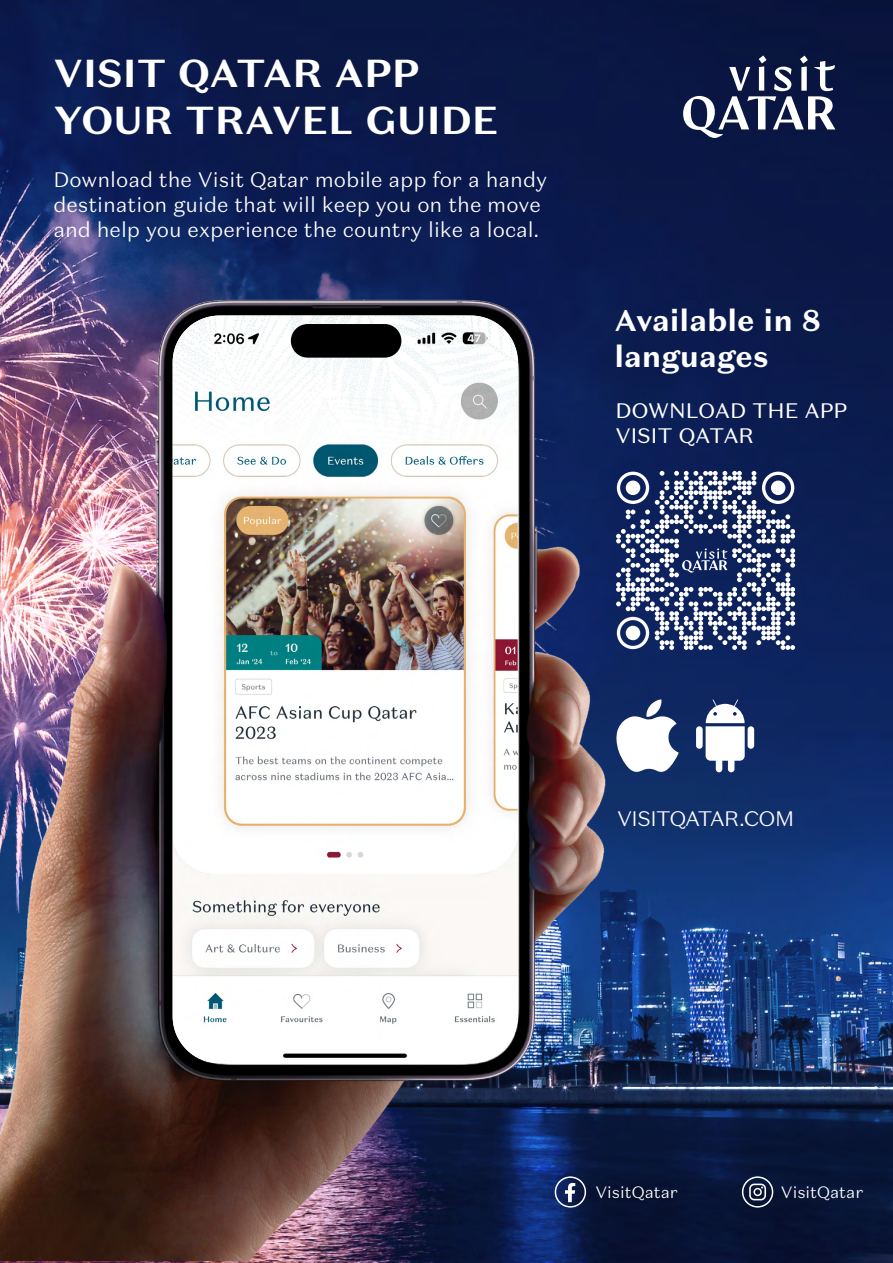
<style>
.page{position:relative;width:893px;height:1263px;background:#fff}
.page>*{position:absolute;margin:0;border:0;box-sizing:border-box;transform-origin:0 0}
.t1{font:700 39px/46.8px "Test Domaine Sans Text";color:#fff}
.t2{font:700 30px/36px "Test Domaine Sans Text";color:#fff}
.t3{font:300 21px/25.2px "Test Domaine Sans Text";color:#fff}
.t4{font:21px/25.2px "Test Domaine Sans Text";color:#fff}
.t5{font:300 21px "Test Domaine Sans Text";letter-spacing:-.03em;color:#fff}
.t6{font:300 16.5px "Test Domaine Sans Text";color:#fff}
</style>
<div class="page">
<img style="left:0;top:0;width:893px;height:1263px">
<img style="left:0;top:87px;width:616px;height:1173px">
<div style="left:555px;top:1176px;width:31px;height:31px;border:2px solid #fff;border-radius:50%"></div>
<svg style="left:565px;top:1183px;width:10px;height:19px"></svg>
<div style="left:742px;top:1176px;width:31px;height:31px;border:2px solid #fff;border-radius:50%"></div>
<svg style="left:749px;top:1183px;width:17px;height:17px"></svg>
<div style="left:696px;top:726px;width:7px;height:23px;background:#fff;border-radius:3px"></div>
<div style="left:748px;top:726px;width:6px;height:23px;background:#fff;border-radius:3px"></div>
<svg style="left:706px;top:699px;width:39px;height:73px"></svg>
<svg style="left:616px;top:699px;width:63px;height:73px"></svg>
<svg style="left:683px;top:55px;width:152px;height:83px"></svg>
<svg style="left:616px;top:471px;width:179px;height:179px"></svg>
<img style="left:173px;top:315px;width:345px;height:748px">
<div style="left:291px;top:324px;width:110px;height:34px;background:#000;border-radius:17px"></div>
<h1 class="t1" style="left:53px;top:50px;width:447px">VISIT QATAR APP<br>YOUR TRAVEL GUIDE</h1>
<p class="t3" style="left:53px;top:167px;width:495px">Download the Visit Qatar mobile app for a handy destination guide that will keep you on the move and help you experience the country like a local.</p>
<h2 class="t2" style="left:614px;top:303px;width:208px">Available in 8 languages</h2>
<p class="t4" style="left:615px;top:398px;width:233px">DOWNLOAD THE APP<br>VISIT QATAR</p>
<p class="t5" style="left:617px;top:805px;width:179px">VISITQATAR.COM</p>
<p class="t6" style="left:595px;top:1182px;width:84px">VisitQatar</p>
<p class="t6" style="left:781px;top:1182px;width:84px">VisitQatar</p>
</div>
